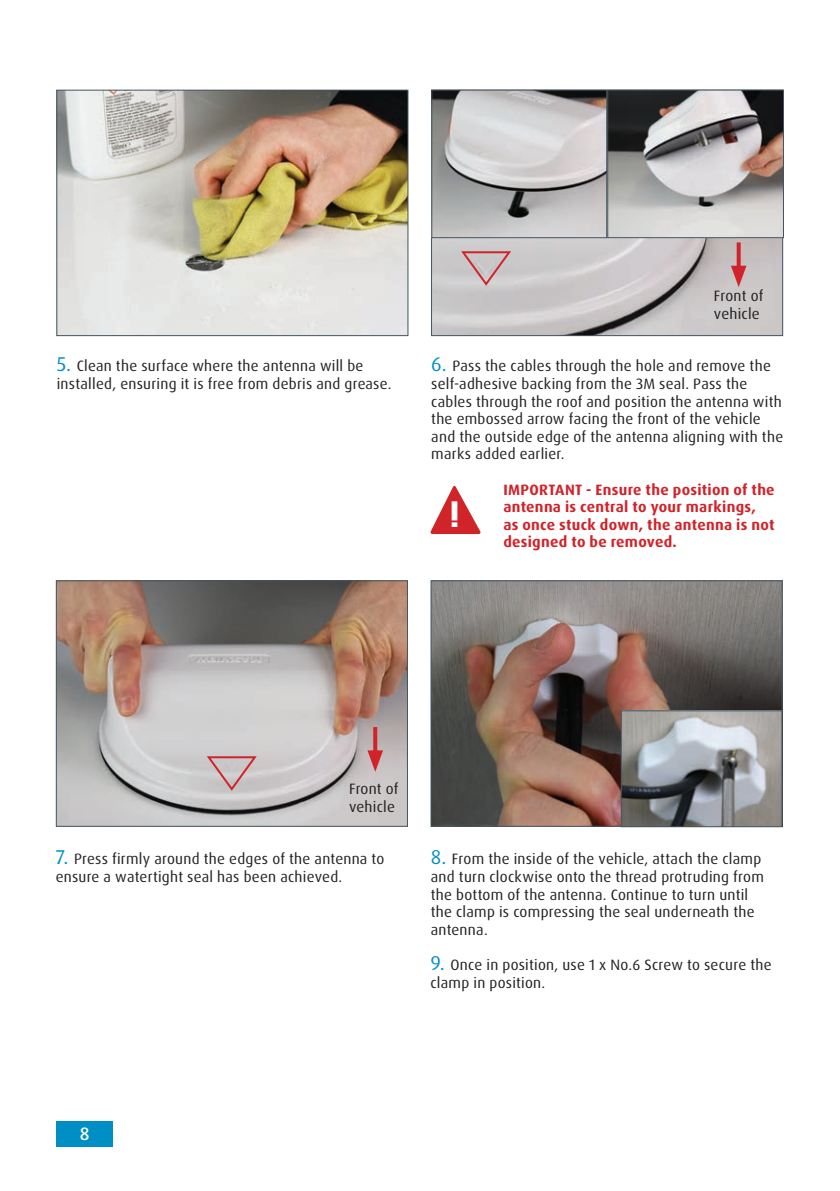
<style>
.page{position:relative;width:840px;height:1191px;background:#fff}
.page>*{position:absolute;margin:0;border:0;box-sizing:border-box;transform-origin:0 0}
.t1{font:35.8px "Handel Gothic BT";color:#fff;scale:1.05 1}
.t2{font:500 18px "Dax Pro";color:#fff}
.t3{font:15px/17.6px "Dax Pro";letter-spacing:.015em;color:#231f20}
.t4{font:700 15px/17.6px "Dax Pro";letter-spacing:.02em;color:#d1232a}
.s1{font-size:20px;color:#008fc5}
</style>
<div class="page">
<img style="left:58px;top:92px;width:348px;height:242px">
<div style="left:56px;top:90px;width:352px;height:246px;border:1px solid #45555f"></div>
<img style="left:433px;top:238px;width:347px;height:96px">
<img style="left:58px;top:582px;width:348px;height:243px">
<div style="left:56px;top:580px;width:352px;height:247px;border:1px solid #45555f"></div>
<img style="left:432px;top:582px;width:348px;height:243px">
<div style="left:430px;top:580px;width:352px;height:247px;border:1px solid #45555f"></div>
<div style="left:56px;top:1120px;width:57px;height:26px;background:#008fc5"></div>
<img style="left:433px;top:92px;width:348px;height:144px">
<div style="left:431px;top:90px;width:176px;height:148px;border:1px solid #45555f"></div>
<div style="left:607px;top:90px;width:176px;height:148px;border:1px solid #45555f"></div>
<svg style="left:736px;top:242px;width:4px;height:24px"></svg>
<svg style="left:730px;top:266px;width:16px;height:21px"></svg>
<svg style="left:459px;top:249px;width:52px;height:38px;background:#cbb4b6"></svg>
<img style="left:622px;top:712px;width:158px;height:113px">
<div style="left:620px;top:710px;width:162px;height:117px;border:1px solid #45555f"></div>
<svg style="left:205px;top:754px;width:52px;height:38px;background:#cab2b4"></svg>
<svg style="left:373px;top:727px;width:4px;height:23px"></svg>
<svg style="left:367px;top:750px;width:16px;height:22px"></svg>
<svg style="left:430px;top:486px;width:50px;height:48px"></svg>
<p class="t3" style="left:713px;top:287px;width:51px">Front of vehicle</p>
<p class="t3" style="left:57px;top:357px;width:336px"><span class="s1">5.</span> Clean the surface where the antenna will be installed, ensuring it is free from debris and grease.</p>
<p class="t3" style="left:431px;top:357px;width:353px"><span class="s1">6.</span> Pass the cables through the hole and remove the self-adhesive backing from the 3M seal. Pass the cables through the roof and position the antenna with the embossed arrow facing the front of the vehicle and the outside edge of the antenna aligning with the marks added earlier.</p>
<p class="t4" style="left:503px;top:480px;width:273px">IMPORTANT - Ensure the position of the antenna is central to your markings, as once stuck down, the antenna is not designed to be removed.</p>
<h1 class="t1" style="left:448px;top:492px;width:13px">!</h1>
<p class="t3" style="left:349px;top:780px;width:51px">Front of vehicle</p>
<p class="t3" style="left:56px;top:850px;width:330px"><span class="s1">7.</span> Press firmly around the edges of the antenna to ensure a watertight seal has been achieved.</p>
<p class="t3" style="left:430px;top:850px;width:334px"><span class="s1">8.</span> From the inside of the vehicle, attach the clamp and turn clockwise onto the thread protruding from the bottom of the antenna. Continue to turn until the clamp is compressing the seal underneath the antenna.</p>
<p class="t3" style="left:430px;top:956px;width:342px"><span class="s1">9.</span> Once in position, use 1 x No.6 Screw to secure the clamp in position.</p>
<p class="t2" style="left:80px;top:1122px;width:11px">8</p>
</div>
